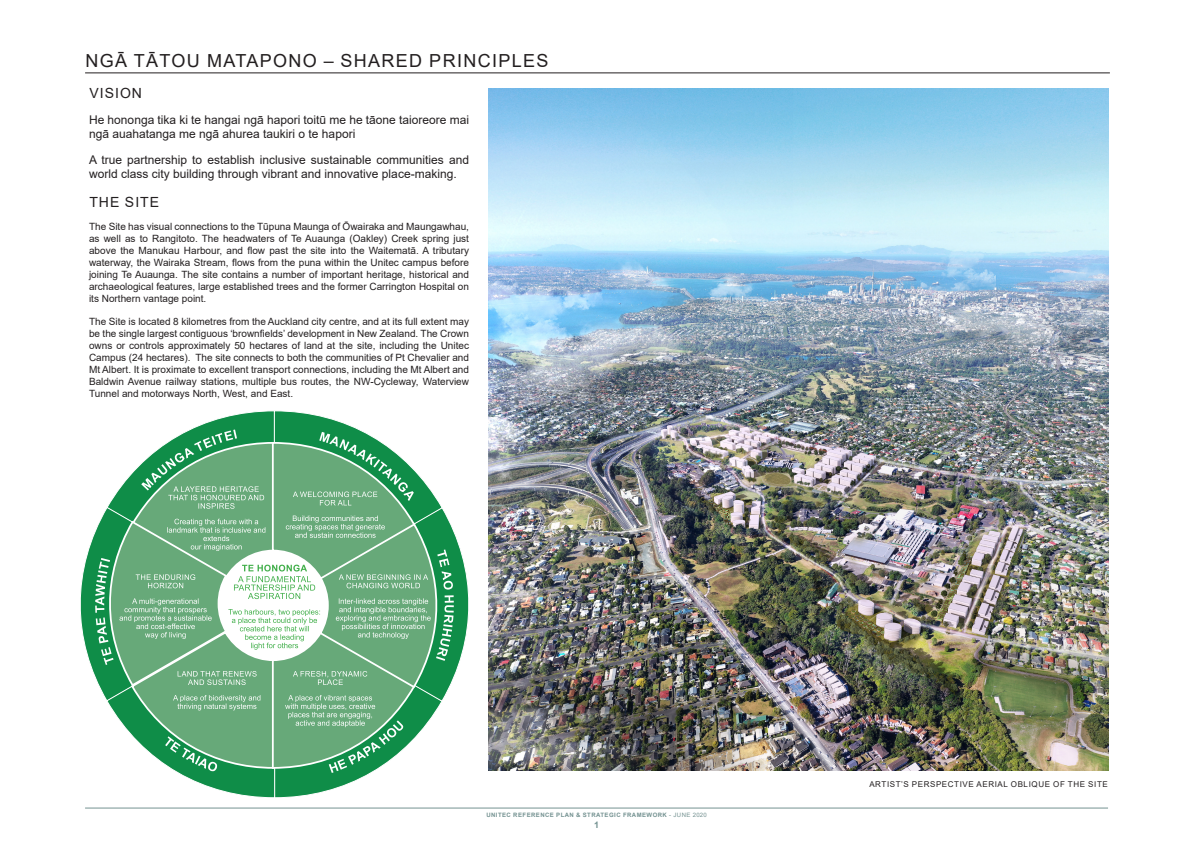
<style>
.page{position:relative;width:1191px;height:842px;background:#fff}
.page>*{position:absolute;margin:0;border:0;box-sizing:border-box;transform-origin:0 0}
.HEADING_01_UNNUMBERE{font:18px "Arial";letter-spacing:.075em;color:#231f20}
.HEADING_02{font:14px "Arial";letter-spacing:.075em;color:#231f20}
.BODY{font:12px/14.4px "Arial";color:#231f20}
.BODY-2{font:10px/12px "Arial";color:#231f20;text-align:justify}
.t1{font:700 9px "Arial";color:#749291}
.t2{font:8px "Arial";letter-spacing:.075em;color:#231f20}
.t3{font:700 6px "Arial";letter-spacing:.075em;color:#749291}
.s1{font-weight:400}
</style>
<div class="page">
<hr style="left:85px;top:808px;width:1023px;height:1px;background:#749291">
<img style="left:488px;top:89px;width:620px;height:681px">
<svg style="left:80px;top:410px;width:389px;height:388px"></svg>
<svg style="left:95px;top:549px;width:359px;height:116px;fill:#67a979"></svg>
<hr style="left:85px;top:73px;width:1024px;height:1px;background:#231f20">
<p class="HEADING_01_UNNUMBERE" style="left:85px;top:48px;width:464px">NGĀ TĀTOU MATAPONO – SHARED PRINCIPLES</p>
<p class="HEADING_02" style="left:89px;top:84px;width:54px">VISION</p>
<p class="BODY" style="left:89px;top:112px;width:381px">He hononga tika ki te hangai ngā hapori toitū me he tāone taioreore mai ngā auahatanga me ngā ahurea taukiri o te hapori</p>
<p class="BODY" style="left:89px;top:152px;width:381px">A true partnership to establish inclusive sustainable communities and world class city building through vibrant and innovative place-making.</p>
<p class="HEADING_02" style="left:89px;top:192px;width:71px">THE SITE</p>
<p class="BODY-2" style="left:89px;top:220px;width:381px">The Site has visual connections to the Tūpuna Maunga of Ōwairaka and Maungawhau, as well as to Rangitoto. The headwaters of Te Auaunga (Oakley) Creek spring just above the Manukau Harbour, and flow past the site into the Waitematā. A tributary waterway, the Wairaka Stream, flows from the puna within the Unitec campus before joining Te Auaunga. The site contains a number of important heritage, historical and archaeological features, large established trees and the former Carrington Hospital on its Northern vantage point.</p>
<p class="BODY-2" style="left:89px;top:316px;width:381px">The Site is located 8 kilometres from the Auckland city centre, and at its full extent may be the single largest contiguous ‘brownfields’ development in New Zealand. The Crown owns or controls approximately 50 hectares of land at the site, including the Unitec Campus (24 hectares). The site connects to both the communities of Pt Chevalier and Mt Albert. It is proximate to excellent transport connections, including the Mt Albert and Baldwin Avenue railway stations, multiple bus routes, the NW-Cycleway, Waterview Tunnel and motorways North, West, and East.</p>
<p class="t3" style="left:486px;top:810px;width:222px">UNITEC REFERENCE PLAN &amp; STRATEGIC FRAMEWORK <span class="s1">- JUNE 2020</span></p>
<p class="t1" style="left:594px;top:818px;width:7px">1</p>
<p class="t2" style="left:869px;top:779px;width:240px">ARTIST’S PERSPECTIVE AERIAL OBLIQUE OF THE SITE</p>
</div>
